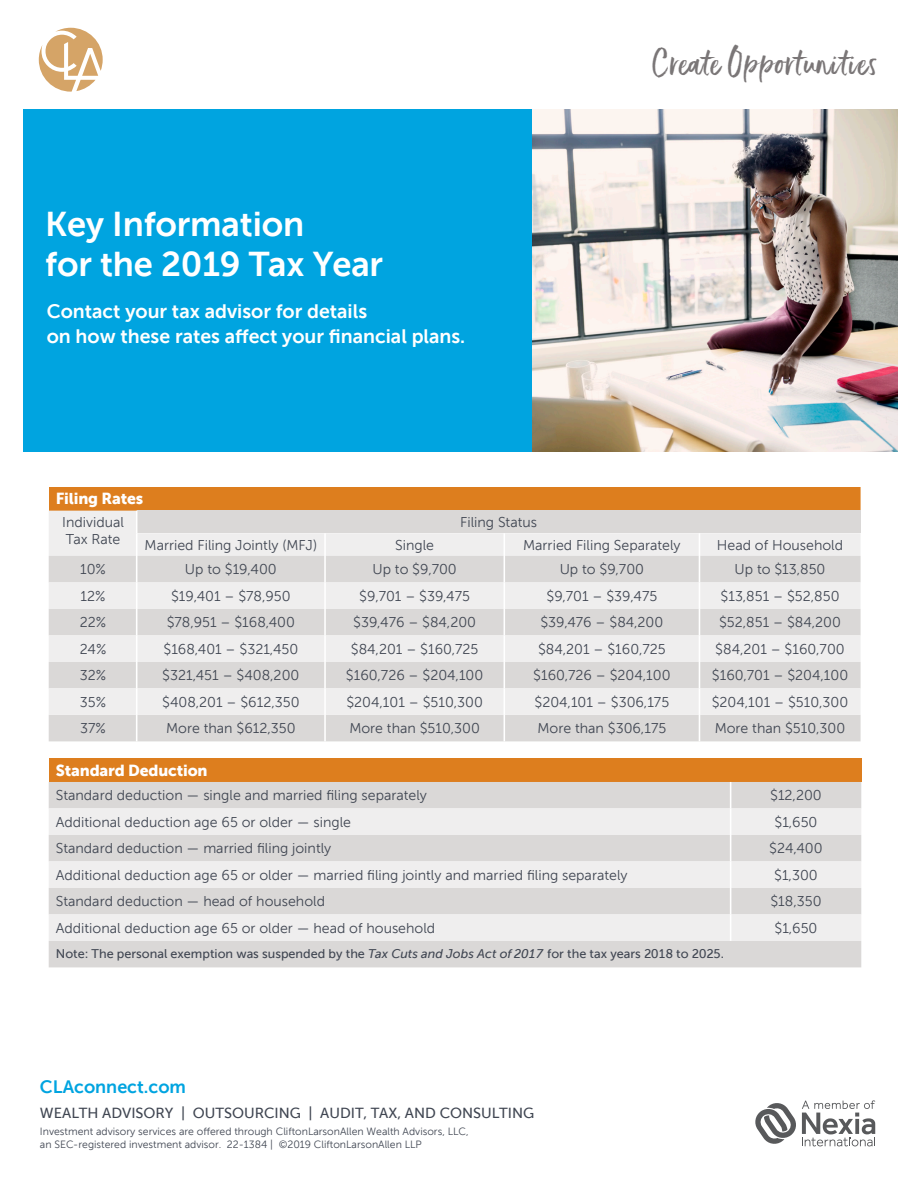
<style>
.page{position:relative;width:918px;height:1188px;background:#fff}
.page>*{position:absolute;margin:0;border:0;box-sizing:border-box;transform-origin:0 0}
.Sell_Sheet_Title{font:34.5px/40.5px "Museo Sans 700";letter-spacing:-.005em;color:#fff}
.Body_Subhead{font:33px "Ernestand Emily Upright Solid";letter-spacing:.02em;color:#7a7677}
.Intro_Paragraph{font:19.5px/25.5px "Museo Sans 700";color:#fff}
.website{font:18px "Museo Sans 700";color:#00a4e0}
.Table_Header_Text{font:15.75px "Museo Sans 900";letter-spacing:-.01em;color:#fff}
.Disclaimer{font:14.7px "Museo Sans 500";color:#404652}
.Table_Body_Text{font:14.25px/17px "Museo Sans 300";color:#404652}
.Table_Body_Text-2{font:12.6px "Museo Sans 500";color:#404652}
.Disclaimer-2{font:10.5px/12.6px "Museo Sans 300";color:#404652}
.s1{font-style:italic}
</style>
<div class="page">
<div style="left:23px;top:110px;width:509px;height:342px;background:#00a4e0"></div>
<svg style="left:755px;top:1100px;width:120px;height:46px"></svg>
<svg style="left:39px;top:28px;width:64px;height:64px"></svg>
<img style="left:533px;top:110px;width:364px;height:342px">
<svg style="left:49px;top:487px;width:812px;height:254px;background:#e3d9cf"></svg>
<div style="left:49px;top:758px;width:812px;height:24px;background:#dd7e1e"></div>
<div style="left:49px;top:782px;width:812px;height:185px;background:#dad8d7"></div>
<svg style="left:49px;top:808px;width:812px;height:133px;background:#e6e5e5"></svg>
<svg style="left:730px;top:782px;width:1px;height:159px"></svg>
<p class="Sell_Sheet_Title" style="left:45px;top:204px;width:339px">Key Information<br>for the 2019 Tax Year</p>
<p class="Intro_Paragraph" style="left:47px;top:298px;width:420px">Contact your tax advisor for details<br>on how these rates affect your financial plans.</p>
<p class="Body_Subhead" style="left:653px;top:42px;width:226px">Create Opportunities</p>
<p class="Table_Header_Text" style="left:56px;top:490px;width:89px">Filing Rates</p>
<p class="Table_Body_Text" style="left:62px;top:514px;width:63px">Individual<br>Tax Rate</p>
<p class="Table_Body_Text" style="left:460px;top:514px;width:78px">Filing Status</p>
<p class="Table_Body_Text" style="left:145px;top:536px;width:174px">Married Filing Jointly (MFJ)</p>
<p class="Table_Body_Text" style="left:395px;top:536px;width:40px">Single</p>
<p class="Table_Body_Text" style="left:523px;top:536px;width:159px">Married Filing Separately</p>
<p class="Table_Body_Text" style="left:717px;top:536px;width:128px">Head of Household</p>
<p class="Table_Body_Text" style="left:80px;top:561px;width:27px">10%</p>
<p class="Table_Body_Text" style="left:185px;top:561px;width:93px">Up to $19,400</p>
<p class="Table_Body_Text" style="left:372px;top:561px;width:86px">Up to $9,700</p>
<p class="Table_Body_Text" style="left:560px;top:561px;width:86px">Up to $9,700</p>
<p class="Table_Body_Text" style="left:735px;top:561px;width:92px">Up to $13,850</p>
<p class="Table_Body_Text" style="left:81px;top:587px;width:26px">12%</p>
<p class="Table_Body_Text" style="left:171px;top:587px;width:121px">$19,401 – $78,950</p>
<p class="Table_Body_Text" style="left:359px;top:587px;width:112px">$9,701 – $39,475</p>
<p class="Table_Body_Text" style="left:546px;top:587px;width:112px">$9,701 – $39,475</p>
<p class="Table_Body_Text" style="left:721px;top:587px;width:121px">$13,851 – $52,850</p>
<p class="Table_Body_Text" style="left:80px;top:614px;width:28px">22%</p>
<p class="Table_Body_Text" style="left:167px;top:614px;width:130px">$78,951 – $168,400</p>
<p class="Table_Body_Text" style="left:353px;top:614px;width:125px">$39,476 – $84,200</p>
<p class="Table_Body_Text" style="left:540px;top:614px;width:125px">$39,476 – $84,200</p>
<p class="Table_Body_Text" style="left:719px;top:614px;width:123px">$52,851 – $84,200</p>
<p class="Table_Body_Text" style="left:80px;top:640px;width:28px">24%</p>
<p class="Table_Body_Text" style="left:163px;top:640px;width:136px">$168,401 – $321,450</p>
<p class="Table_Body_Text" style="left:351px;top:640px;width:129px">$84,201 – $160,725</p>
<p class="Table_Body_Text" style="left:538px;top:640px;width:129px">$84,201 – $160,725</p>
<p class="Table_Body_Text" style="left:715px;top:640px;width:131px">$84,201 – $160,700</p>
<p class="Table_Body_Text" style="left:80px;top:667px;width:28px">32%</p>
<p class="Table_Body_Text" style="left:162px;top:667px;width:139px">$321,451 – $408,200</p>
<p class="Table_Body_Text" style="left:346px;top:667px;width:139px">$160,726 – $204,100</p>
<p class="Table_Body_Text" style="left:533px;top:667px;width:139px">$160,726 – $204,100</p>
<p class="Table_Body_Text" style="left:712px;top:667px;width:138px">$160,701 – $204,100</p>
<p class="Table_Body_Text" style="left:80px;top:693px;width:28px">35%</p>
<p class="Table_Body_Text" style="left:162px;top:693px;width:139px">$408,201 – $612,350</p>
<p class="Table_Body_Text" style="left:346px;top:693px;width:138px">$204,101 – $510,300</p>
<p class="Table_Body_Text" style="left:535px;top:693px;width:136px">$204,101 – $306,175</p>
<p class="Table_Body_Text" style="left:712px;top:693px;width:138px">$204,101 – $510,300</p>
<p class="Table_Body_Text" style="left:80px;top:720px;width:27px">37%</p>
<p class="Table_Body_Text" style="left:166px;top:720px;width:131px">More than $612,350</p>
<p class="Table_Body_Text" style="left:349px;top:720px;width:132px">More than $510,300</p>
<p class="Table_Body_Text" style="left:537px;top:720px;width:130px">More than $306,175</p>
<p class="Table_Body_Text" style="left:715px;top:720px;width:132px">More than $510,300</p>
<p class="Table_Header_Text" style="left:56px;top:761px;width:153px">Standard Deduction</p>
<p class="Table_Body_Text" style="left:56px;top:787px;width:373px">Standard deduction — single and married filing separately</p>
<p class="Table_Body_Text" style="left:770px;top:787px;width:53px">$12,200</p>
<p class="Table_Body_Text" style="left:56px;top:813px;width:297px">Additional deduction age 65 or older — single</p>
<p class="Table_Body_Text" style="left:774px;top:813px;width:45px">$1,650</p>
<p class="Table_Body_Text" style="left:56px;top:840px;width:277px">Standard deduction — married filing jointly</p>
<p class="Table_Body_Text" style="left:769px;top:840px;width:55px">$24,400</p>
<p class="Table_Body_Text" style="left:56px;top:866px;width:573px">Additional deduction age 65 or older — married filing jointly and married filing separately</p>
<p class="Table_Body_Text" style="left:774px;top:866px;width:45px">$1,300</p>
<p class="Table_Body_Text" style="left:56px;top:893px;width:271px">Standard deduction — head of household</p>
<p class="Table_Body_Text" style="left:770px;top:893px;width:53px">$18,350</p>
<p class="Table_Body_Text" style="left:56px;top:919px;width:381px">Additional deduction age 65 or older — head of household</p>
<p class="Table_Body_Text" style="left:774px;top:919px;width:45px">$1,650</p>
<p class="Table_Body_Text-2" style="left:56px;top:947px;width:670px">Note: The personal exemption was suspended by the <span class="s1">Tax Cuts and Jobs Act of 2017</span> for the tax years 2018 to 2025.</p>
<p class="website" style="left:40px;top:1077px;width:148px">CLAconnect.com</p>
<p class="Disclaimer-2" style="left:40px;top:1126px;width:430px">Investment advisory services are offered through CliftonLarsonAllen Wealth Advisors, LLC, an SEC-registered investment advisor. 22-1384 | ©2019 CliftonLarsonAllen LLP</p>
<p class="Disclaimer" style="left:40px;top:1105px;width:496px">WEALTH ADVISORY | OUTSOURCING | AUDIT, TAX, AND CONSULTING</p>
</div>
